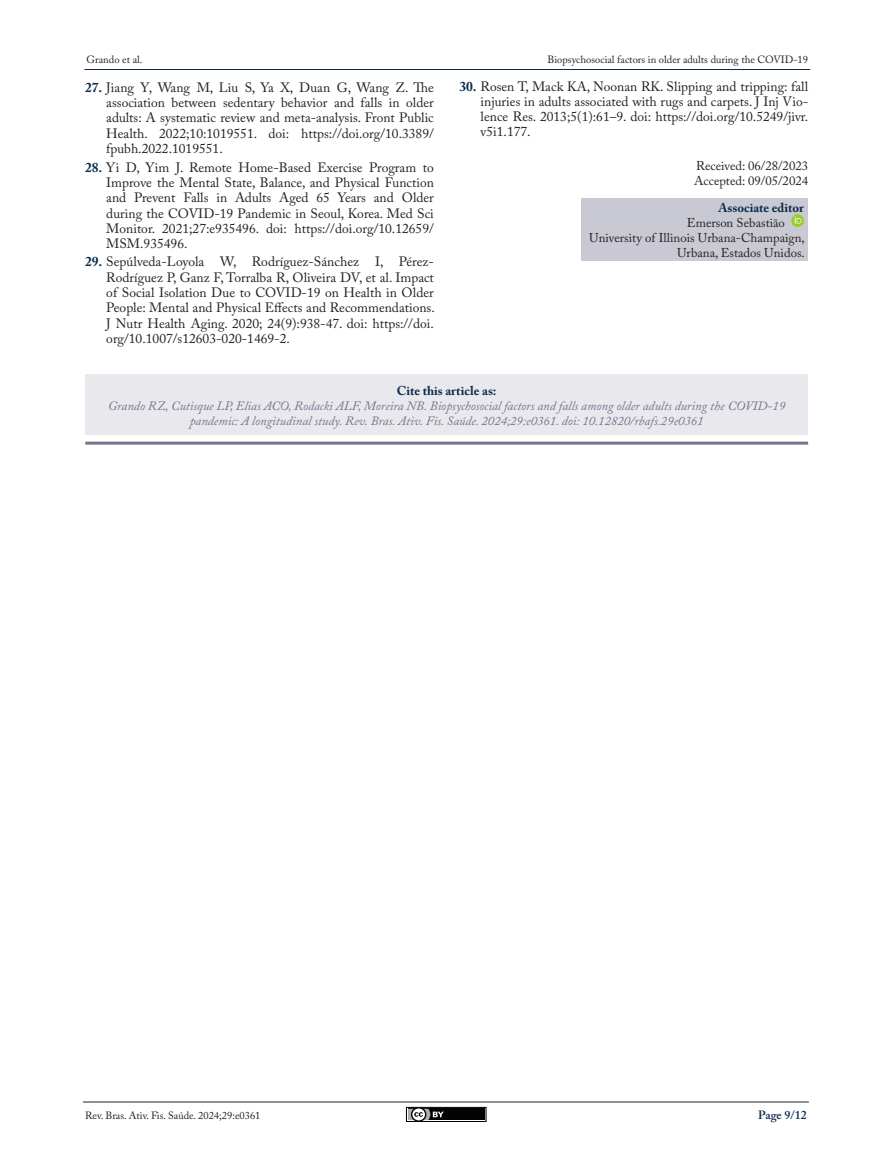
<style>
.page{position:relative;width:893px;height:1170px;background:#fff}
.page>*{position:absolute;margin:0;border:0;box-sizing:border-box;transform-origin:0 0}
.t1{font:13.5px/15.3px "Adobe Caslon Pro";color:#231f20;text-align:justify}
.t2{font:italic 12.75px/15px "Adobe Caslon Pro";color:#72768d;text-align:center}
.t3{font:12.75px/15px "Adobe Caslon Pro";color:#231f20}
.t4{font:700 12.75px "Adobe Caslon Pro";color:#0b2b4b}
.t5{font:600 12px "Adobe Caslon Pro";letter-spacing:-.005em;color:#0b2b4b}
.t6{font:10.5px "Adobe Caslon Pro";color:#231f20}
.s1{font-weight:700;color:#0b2b4b}
</style>
<div class="page">
<hr style="left:84px;top:69px;width:726px;height:1px;background:#0b2b4b">
<hr style="left:83px;top:1101px;width:726px;height:1px;background:#231f20">
<div style="left:406px;top:1106px;width:80px;height:15px;border:1px solid #020304"></div>
<div style="left:408px;top:1108px;width:77px;height:11px;background:#020304"></div>
<svg style="left:406px;top:1106px;width:38px;height:16px"></svg>
<div style="left:85px;top:374px;width:723px;height:61px;background:#e9e9ed"></div>
<hr style="left:85px;top:441px;width:723px;height:3px;background:#72768d">
<div style="left:581px;top:198px;width:227px;height:63px;background:#c8c9d2"></div>
<svg style="left:791px;top:214px;width:13px;height:13px"></svg>
<p class="t6" style="left:87px;top:53px;width:57px">Grando et al.</p>
<p class="t6" style="left:548px;top:53px;width:262px">Biopsychosocial factors in older adults during the COVID-19</p>
<p class="t1" style="left:106px;top:79px;width:329px;text-indent:-21px"><span class="s1">27.</span> Jiang Y, Wang M, Liu S, Ya X, Duan G, Wang Z. The association between sedentary behavior and falls in older adults: A systematic review and meta-analysis. Front Public Health. 2022;10:1019551. doi: https://doi.org/10.3389/ fpubh.2022.1019551.</p>
<p class="t1" style="left:106px;top:159px;width:329px;text-indent:-21px"><span class="s1">28.</span> Yi D, Yim J. Remote Home-Based Exercise Program to Improve the Mental State, Balance, and Physical Function and Prevent Falls in Adults Aged 65 Years and Older during the COVID-19 Pandemic in Seoul, Korea. Med Sci Monitor. 2021;27:e935496. doi: https://doi.org/10.12659/ MSM.935496.</p>
<p class="t1" style="left:106px;top:254px;width:330px;text-indent:-21px"><span class="s1">29.</span> Sepúlveda-Loyola W, Rodríguez-Sánchez I, Pérez-Rodríguez P, Ganz F, Torralba R, Oliveira DV, et al. Impact of Social Isolation Due to COVID-19 on Health in Older People: Mental and Physical Effects and Recommendations.<br>J Nutr Health Aging. 2020; 24(9):938-47. doi: https://doi. org/10.1007/s12603-020-1469-2.</p>
<p class="t1" style="left:481px;top:79px;width:329px;text-indent:-21px"><span class="s1">30.</span> Rosen T, Mack KA, Noonan RK. Slipping and tripping: fall injuries in adults associated with rugs and carpets. J Inj Vio&shy;lence Res. 2013;5(1):61–9. doi: https://doi.org/10.5249/jivr. v5i1.177.</p>
<p class="t3" style="left:694px;top:158px;width:115px">Received: 06/28/2023<br>Accepted: 09/05/2024</p>
<p class="t4" style="left:718px;top:200px;width:87px">Associate editor</p>
<p class="t3" style="left:687px;top:215px;width:99px">Emerson Sebastião</p>
<p class="t3" style="left:589px;top:230px;width:217px">University of Illinois Urbana-Champaign,</p>
<p class="t3" style="left:677px;top:245px;width:129px">Urbana, Estados Unidos.</p>
<p class="t4" style="left:397px;top:383px;width:101px">Cite this article as:</p>
<p class="t2" style="left:108px;top:397px;width:679px">Grando RZ, Cutisque LP, Elias ACO, Rodacki ALF, Moreira NB. Biopsychosocial factors and falls among older adults during the COVID-19 pandemic: A longitudinal study. Rev. Bras. Ativ. Fis. Saúde. 2024;29:e0361. doi: 10.12820/rbafs.29e0361</p>
<p class="t6" style="left:85px;top:1109px;width:177px">Rev. Bras. Ativ. Fis. Saúde. 2024;29:e0361</p>
<p class="t5" style="left:758px;top:1107px;width:50px">Page 9/12</p>
</div>
